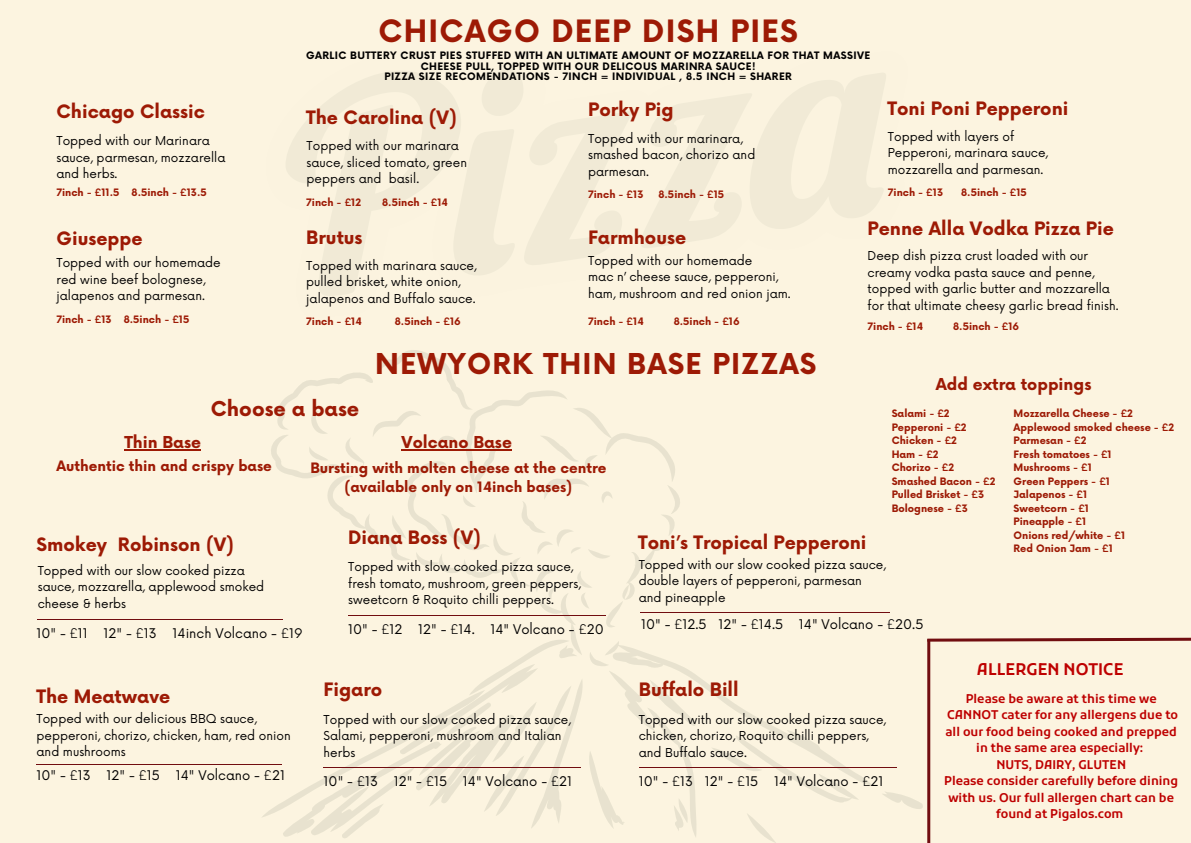
<style>
.page{position:relative;width:1191px;height:843px;background:#fff}
.page>*{position:absolute;margin:0;border:0;box-sizing:border-box;transform-origin:0 0}
.t1{font:700 30px "Now";letter-spacing:.04em;color:#9d1a05}
.t2{font:700 28px "Now";letter-spacing:.04em;color:#9d1a05}
.t3{font:700 20px "Now";color:#9d1a05}
.t4{font:700 18px "Now";color:#9d1a05}
.t5{font:700 16px "Now";color:#9d1a05}
.t6{font:600 16px "Kufam";color:#be0101}
.t7{font:700 14px/19.5px "Now";color:#9d1a05;text-align:center}
.t8{font:13px "Now";color:#010000}
.t9{font:12px/16.5px "Now";color:#010000}
.t10{font:600 12px/16.5px "Kufam";color:#be0101;text-align:center}
.t11{font:700 10px "Now";color:#9d1a05}
.t12{font:700 10px/10.5px "Now";letter-spacing:.04em;color:#010000;text-align:center}
</style>
<div class="page">
<div style="left:0;top:0;width:1190px;height:842px;background:#fcf4e0"></div>
<svg style="left:286px;top:70px;width:600px;height:226px"></svg>
<svg style="left:883px;top:792px;width:40px;height:17px"></svg>
<svg style="left:261px;top:350px;width:612px;height:492px"></svg>
<hr style="left:38px;top:618px;width:245px;height:1px;background:#710d10">
<hr style="left:640px;top:612px;width:249px;height:1px;background:#710d10">
<hr style="left:36px;top:763px;width:246px;height:1px;background:#710d10">
<hr style="left:348px;top:614px;width:257px;height:1px;background:#710d10">
<hr style="left:323px;top:767px;width:258px;height:1px;background:#710d10">
<hr style="left:638px;top:767px;width:258px;height:1px;background:#710d10">
<hr style="left:124px;top:449px;width:77px;height:2px;background:#9d1a05">
<hr style="left:401px;top:449px;width:111px;height:2px;background:#9d1a05">
<hr style="left:927px;top:639px;width:3px;height:203px;background:#710d10">
<svg style="left:927px;top:637px;width:263px;height:6px"></svg>
<p class="t4" style="left:56px;top:102px;width:150px">Chicago Classic</p>
<h2 class="t9" style="left:56px;top:133px;width:170px">Topped with our Marinara sauce, parmesan, mozzarella and herbs.</h2>
<p class="t11" style="left:56px;top:187px;width:152px">7inch - £11.5 8.5inch - £13.5</p>
<h2 class="t4" style="left:56px;top:229px;width:87px">Giuseppe</h2>
<p class="t9" style="left:56px;top:255px;width:166px">Topped with our homemade red wine beef bolognese, jalapenos and parmesan.</p>
<p class="t11" style="left:56px;top:314px;width:134px">7inch - £13 8.5inch - £15</p>
<h4 class="t1" style="left:378px;top:15px;width:421px">CHICAGO DEEP DISH PIES</h4>
<p class="t12" style="left:306px;top:51px;width:565px">GARLIC BUTTERY CRUST PIES STUFFED WITH AN ULTIMATE AMOUNT OF MOZZARELLA FOR THAT MASSIVE<br>CHEESE PULL, TOPPED WITH OUR DELICOUS MARINRA SAUCE!</p>
<p class="t12" style="left:384px;top:72px;width:409px">PIZZA SIZE RECOMENDATIONS - 7INCH = INDIVIDUAL , 8.5 INCH = SHARER</p>
<p class="t4" style="left:306px;top:107px;width:152px">The Carolina (V)</p>
<p class="t9" style="left:306px;top:138px;width:154px">Topped with our marinara</p>
<h2 class="t9" style="left:306px;top:155px;width:162px">sauce, sliced tomato, green peppers and basil.</h2>
<p class="t11" style="left:306px;top:197px;width:56px">7inch - £12</p>
<p class="t11" style="left:382px;top:197px;width:67px">8.5inch - £14</p>
<p class="t4" style="left:588px;top:100px;width:87px">Porky Pig</p>
<h2 class="t9" style="left:588px;top:131px;width:169px">Topped with our marinara, smashed bacon, chorizo and parmesan.</h2>
<p class="t11" style="left:588px;top:188px;width:57px">7inch - £13</p>
<p class="t11" style="left:658px;top:188px;width:67px">8.5inch - £15</p>
<p class="t4" style="left:887px;top:98px;width:182px">Toni Poni Pepperoni</p>
<p class="t9" style="left:887px;top:129px;width:162px">Topped with layers of<br>Pepperoni, marinara sauce, mozzarella and parmesan.</p>
<h1 class="t11" style="left:887px;top:187px;width:57px">7inch - £13</h1>
<h1 class="t11" style="left:961px;top:187px;width:67px">8.5inch - £15</h1>
<h6 class="t4" style="left:306px;top:227px;width:58px">Brutus</h6>
<h2 class="t9" style="left:306px;top:258px;width:172px">Topped with marinara sauce, pulled brisket, white onion, jalapenos and Buffalo sauce.</h2>
<p class="t11" style="left:306px;top:315px;width:57px">7inch - £14</p>
<p class="t11" style="left:395px;top:315px;width:67px">8.5inch - £16</p>
<p class="t4" style="left:588px;top:227px;width:99px">Farmhouse</p>
<h6 class="t9" style="left:588px;top:253px;width:166px">Topped with our homemade</h6>
<h2 class="t9" style="left:588px;top:269px;width:204px">mac n’ cheese sauce, pepperoni, ham, mushroom and red onion jam.</h2>
<p class="t11" style="left:588px;top:315px;width:57px">7inch - £14</p>
<p class="t11" style="left:673px;top:315px;width:67px">8.5inch - £16</p>
<p class="t4" style="left:867px;top:219px;width:248px">Penne Alla Vodka Pizza Pie</p>
<p class="t9" style="left:867px;top:248px;width:253px">Deep dish pizza crust loaded with our creamy vodka pasta sauce and penne, topped with garlic butter and mozzarella for that ultimate cheesy garlic bread finish.</p>
<h6 class="t11" style="left:867px;top:321px;width:57px">7inch - £14</h6>
<h6 class="t11" style="left:953px;top:321px;width:67px">8.5inch - £16</h6>
<p class="t2" style="left:375px;top:349px;width:442px">NEWYORK THIN BASE PIZZAS</p>
<p class="t5" style="left:935px;top:375px;width:157px">Add extra toppings</p>
<p class="t11" style="left:891px;top:408px;width:59px">Salami - £2</p>
<p class="t11" style="left:891px;top:422px;width:76px">Pepperoni - £2</p>
<p class="t11" style="left:891px;top:435px;width:67px">Chicken - £2</p>
<p class="t11" style="left:891px;top:449px;width:48px">Ham - £2</p>
<p class="t11" style="left:891px;top:462px;width:64px">Chorizo - £2</p>
<p class="t11" style="left:891px;top:476px;width:105px">Smashed Bacon - £2</p>
<p class="t11" style="left:891px;top:489px;width:94px">Pulled Brisket - £3</p>
<p class="t11" style="left:891px;top:503px;width:78px">Bolognese - £3</p>
<p class="t3" style="left:211px;top:397px;width:150px">Choose a base</p>
<p class="t11" style="left:1013px;top:408px;width:121px">Mozzarella Cheese - £2</p>
<p class="t11" style="left:1013px;top:422px;width:162px">Applewood smoked cheese - £2</p>
<h2 class="t11" style="left:1013px;top:435px;width:74px">Parmesan - £2</h2>
<h4 class="t11" style="left:1013px;top:449px;width:100px">Fresh tomatoes - £1</h4>
<h5 class="t11" style="left:1013px;top:462px;width:80px">Mushrooms - £1</h5>
<h4 class="t11" style="left:1013px;top:476px;width:98px">Green Peppers - £1</h4>
<h5 class="t11" style="left:1013px;top:489px;width:75px">Jalapenos - £1</h5>
<h2 class="t11" style="left:1013px;top:503px;width:77px">Sweetcorn - £1</h2>
<p class="t11" style="left:1013px;top:516px;width:74px">Pineapple - £1</p>
<p class="t11" style="left:1013px;top:530px;width:113px">Onions red/white - £1</p>
<h6 class="t11" style="left:1013px;top:543px;width:101px">Red Onion Jam - £1</h6>
<p class="t5" style="left:124px;top:433px;width:78px">Thin Base</p>
<p class="t7" style="left:56px;top:457px;width:217px">Authentic thin and crispy base</p>
<p class="t5" style="left:401px;top:433px;width:112px">Volcano Base</p>
<p class="t7" style="left:310px;top:458px;width:297px">Bursting with molten cheese at the centre (available only on 14inch bases)</p>
<p class="t4" style="left:348px;top:527px;width:134px">Diana Boss (V)</p>
<h2 class="t9" style="left:348px;top:559px;width:234px">Topped with slow cooked pizza sauce, fresh tomato, mushroom, green peppers, sweetcorn &amp; Roquito chilli peppers.</h2>
<p class="t8" style="left:348px;top:621px;width:257px">10" - £12 12" - £14. 14" Volcano - £20</p>
<h2 class="t4" style="left:638px;top:532px;width:230px">Toni’s Tropical Pepperoni</h2>
<p class="t9" style="left:638px;top:556px;width:249px">Topped with our slow cooked pizza sauce, double layers of pepperoni, parmesan and pineapple</p>
<p class="t8" style="left:641px;top:617px;width:284px">10" - £12.5 12" - £14.5 14" Volcano - £20.5</p>
<h2 class="t4" style="left:36px;top:534px;width:199px">Smokey Robinson (V)</h2>
<p class="t9" style="left:38px;top:562px;width:228px">Topped with our slow cooked pizza sauce, mozzarella, applewood smoked cheese &amp; herbs</p>
<p class="t8" style="left:36px;top:625px;width:267px">10" - £11 12" - £13 14inch Volcano - £19</p>
<h1 class="t4" style="left:36px;top:686px;width:135px">The Meatwave</h1>
<p class="t9" style="left:36px;top:711px;width:256px">Topped with our delicious BBQ sauce, pepperoni, chorizo, chicken, ham, red onion and mushrooms</p>
<p class="t8" style="left:36px;top:767px;width:250px">10" - £13 12" - £15 14" Volcano - £21</p>
<p class="t4" style="left:323px;top:680px;width:60px">Figaro</p>
<p class="t9" style="left:323px;top:711px;width:249px">Topped with our slow cooked pizza sauce,<br>Salami, pepperoni, mushroom and Italian herbs</p>
<h2 class="t8" style="left:323px;top:774px;width:250px">10" - £13 12" - £15 14" Volcano - £21</h2>
<p class="t4" style="left:638px;top:680px;width:101px">Buffalo Bill</p>
<p class="t9" style="left:638px;top:711px;width:249px">Topped with our slow cooked pizza sauce,</p>
<h2 class="t9" style="left:638px;top:727px;width:231px">chicken, chorizo, Roquito chilli peppers, and Buffalo sauce.</h2>
<p class="t8" style="left:638px;top:774px;width:246px">10" - £13 12" - £15 14" Volcano - £21</p>
<h2 class="t6" style="left:976px;top:660px;width:148px">ALLERGEN NOTICE</h2>
<p class="t10" style="left:965px;top:691px;width:192px">Please be aware at this time we</p>
<p class="t10" style="left:945px;top:707px;width:234px">CANNOT cater for any allergens due to all our food being cooked and prepped in the same area especially:</p>
<h6 class="t10" style="left:996px;top:757px;width:131px">NUTS, DAIRY, GLUTEN</h6>
<p class="t10" style="left:944px;top:773px;width:236px">Please consider carefully before dining with us. Our full allergen chart can be found at Pigalos.com</p>
</div>
